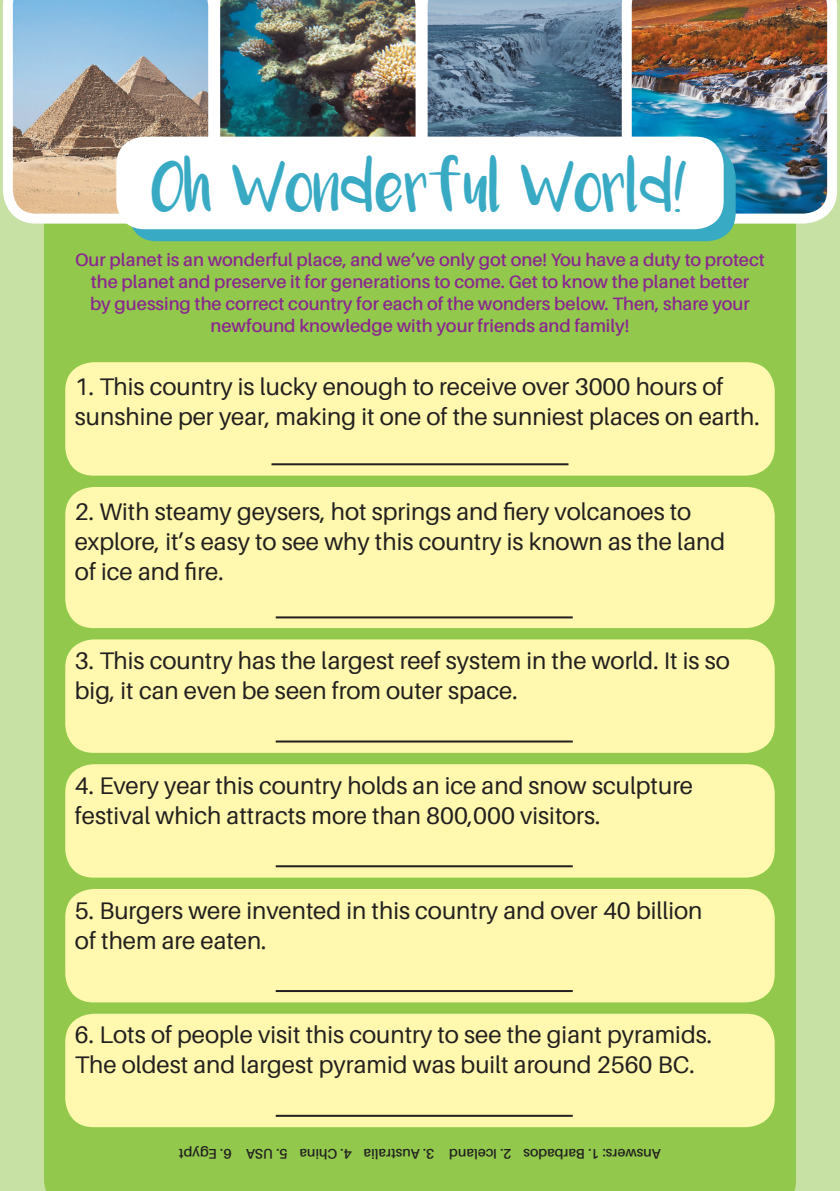
<style>
.page{position:relative;width:840px;height:1191px;background:#fff}
.page>*{position:absolute;margin:0;border:0;box-sizing:border-box;transform-origin:0 0}
.t1{font:38px "Luna";color:#38aac4}
.t2{font:24px/30px "Aileron";color:#231f20}
.t3{font:600 18px/22px "Aileron";color:#8a278f;text-align:center}
.t4{font:600 14px "Aileron";color:#231f20}
</style>
<div class="page">
<div style="left:0;top:0;width:839px;height:1191px;background:#c7e0a3"></div>
<div style="left:44px;top:224px;width:751px;height:967px;background:#92c94c"></div>
<svg style="left:3px;top:0;width:207px;height:224px;background:#abb1b3"></svg>
<img style="left:210px;top:0;width:207px;height:137px">
<svg style="left:417px;top:0;width:204px;height:137px;background:#688299"></svg>
<img style="left:621px;top:0;width:215px;height:224px">
<div style="left:128px;top:149px;width:607px;height:92px;background:#38aac4;border-radius:28px"></div>
<div style="left:116px;top:137px;width:607px;height:92px;background:#fff;border-radius:28px"></div>
<div style="left:65px;top:362px;width:709px;height:113px;background:#fff8ae;border-radius:28px"></div>
<hr style="left:271px;top:463px;width:297px;height:2px;background:#231f20">
<div style="left:65px;top:639px;width:709px;height:114px;background:#fff8ae;border-radius:28px"></div>
<hr style="left:275px;top:740px;width:297px;height:2px;background:#231f20">
<div style="left:65px;top:764px;width:709px;height:113px;background:#fff8ae;border-radius:28px"></div>
<hr style="left:275px;top:865px;width:297px;height:2px;background:#231f20">
<div style="left:65px;top:889px;width:709px;height:113px;background:#fff8ae;border-radius:28px"></div>
<hr style="left:275px;top:990px;width:297px;height:2px;background:#231f20">
<div style="left:65px;top:1013px;width:709px;height:114px;background:#fff8ae;border-radius:28px"></div>
<hr style="left:275px;top:1114px;width:297px;height:2px;background:#231f20">
<div style="left:65px;top:487px;width:709px;height:141px;background:#fff8ae;border-radius:28px"></div>
<hr style="left:275px;top:616px;width:297px;height:2px;background:#231f20">
<p class="t1" style="left:152px;top:177px;width:537px">Oh Wonderful World!</p>
<p class="t3" style="left:75px;top:249px;width:691px">Our planet is an wonderful place, and we’ve only got one! You have a duty to protect the planet and preserve it for generations to come. Get to know the planet better<br>by guessing the correct country for each of the wonders below. Then, share your newfound knowledge with your friends and family!</p>
<p class="t2" style="left:75px;top:372px;width:685px">1. This country is lucky enough to receive over 3000 hours of sunshine per year, making it one of the sunniest places on earth.</p>
<p class="t2" style="left:75px;top:496px;width:651px">2. With steamy geysers, hot springs and fiery volcanoes to explore, it’s easy to see why this country is known as the land of ice and fire.</p>
<p class="t2" style="left:75px;top:646px;width:656px">3. This country has the largest reef system in the world. It is so big, it can even be seen from outer space.</p>
<p class="t2" style="left:75px;top:770px;width:619px">4. Every year this country holds an ice and snow sculpture festival which attracts more than 800,000 visitors.</p>
<p class="t2" style="left:75px;top:895px;width:628px">5. Burgers were invented in this country and over 40 billion of them are eaten.</p>
<p class="t2" style="left:75px;top:1020px;width:638px">6. Lots of people visit this country to see the giant pyramids.<br>The oldest and largest pyramid was built around 2560 BC.</p>
<p class="t4" style="left:660px;top:1162px;width:483px;rotate:-180deg">Answers: 1. Barbados 2. Iceland 3. Australia 4. China 5. USA 6. Egypt</p>
</div>
